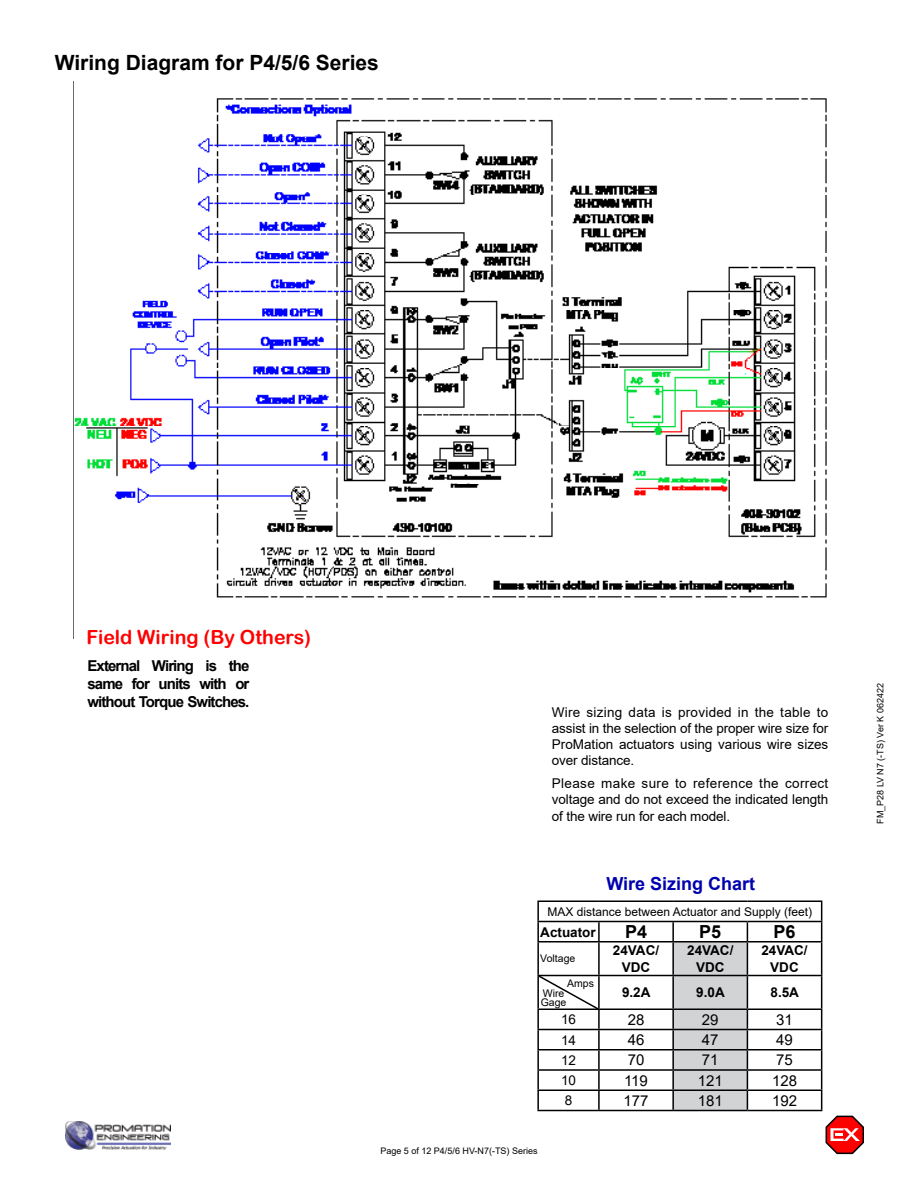
<style>
.page{position:relative;width:918px;height:1188px;background:#fff}
.page>*{position:absolute;margin:0;border:0;box-sizing:border-box;transform-origin:0 0}
.t1{font:700 21px "Arial";color:#000}
.t2{font:19.5px "Arial Rounded MT Bold";color:#f00}
.t3{font:700 18px "Arial";color:#0000af}
.t4{font:700 18px "Arial";color:#000}
.t5{font:700 15px/18px "Arial";letter-spacing:-.06em;color:#000;text-align:justify}
.t6{font:15px "Arial";color:#000}
.t7{font:13.5px/16.2px "Arial";letter-spacing:-.01em;color:#000;text-align:justify}
.t8{font:700 13.5px/16.2px "Arial";color:#000;text-align:center}
.t9{font:12px "Arial";color:#000}
.t10{font:10.5px/9px "Arial";color:#000}
.t11{font:9px "Arial";color:#000}
</style>
<div class="page">
<img style="left:66px;top:1121px;width:104px;height:28px">
<img style="left:73px;top:81px;width:754px;height:557px">
<svg style="left:601px;top:943px;width:220px;height:167px"></svg>
<hr style="left:537px;top:901px;width:62px;height:1px;background:#000">
<hr style="left:599px;top:901px;width:74px;height:1px;background:#000">
<hr style="left:673px;top:901px;width:74px;height:1px;background:#000">
<hr style="left:747px;top:901px;width:75px;height:1px;background:#000">
<hr style="left:537px;top:921px;width:62px;height:1px;background:#000">
<svg style="left:537px;top:902px;width:2px;height:39px"></svg>
<hr style="left:599px;top:921px;width:74px;height:1px;background:#000">
<svg style="left:598px;top:922px;width:2px;height:19px"></svg>
<hr style="left:673px;top:921px;width:74px;height:1px;background:#000">
<hr style="left:747px;top:921px;width:75px;height:1px;background:#000">
<svg style="left:821px;top:902px;width:1px;height:39px"></svg>
<hr style="left:537px;top:941px;width:62px;height:2px;background:#000">
<hr style="left:537px;top:943px;width:2px;height:32px;background:#000">
<hr style="left:599px;top:941px;width:74px;height:2px;background:#000">
<hr style="left:598px;top:943px;width:2px;height:32px;background:#000">
<hr style="left:747px;top:941px;width:75px;height:2px;background:#000">
<hr style="left:821px;top:943px;width:1px;height:32px;background:#000">
<hr style="left:821px;top:976px;width:1px;height:33px;background:#000">
<hr style="left:599px;top:1009px;width:74px;height:1px;background:#000">
<hr style="left:747px;top:1009px;width:75px;height:1px;background:#000">
<hr style="left:599px;top:1029px;width:74px;height:1px;background:#000">
<hr style="left:747px;top:1029px;width:75px;height:1px;background:#000">
<hr style="left:599px;top:1049px;width:74px;height:2px;background:#000">
<hr style="left:747px;top:1049px;width:75px;height:2px;background:#000">
<hr style="left:599px;top:1069px;width:74px;height:2px;background:#000">
<hr style="left:747px;top:1069px;width:75px;height:2px;background:#000">
<hr style="left:599px;top:1090px;width:74px;height:1px;background:#000">
<hr style="left:747px;top:1090px;width:75px;height:1px;background:#000">
<svg style="left:672px;top:922px;width:76px;height:188px;background:#c3c4c5"></svg>
<svg style="left:821px;top:1010px;width:43px;height:145px"></svg>
<hr style="left:537px;top:1110px;width:62px;height:1px;background:#000">
<hr style="left:599px;top:1110px;width:74px;height:1px;background:#000">
<hr style="left:673px;top:1110px;width:74px;height:1px;background:#000">
<hr style="left:747px;top:1110px;width:75px;height:1px;background:#000">
<hr style="left:599px;top:975px;width:74px;height:1px;background:#000">
<hr style="left:673px;top:975px;width:74px;height:1px;background:#000">
<hr style="left:747px;top:975px;width:75px;height:1px;background:#000">
<svg style="left:537px;top:974px;width:64px;height:136px"></svg>
<h1 class="t1" style="left:55px;top:48px;width:326px">Wiring Diagram for P4/5/6 Series</h1>
<h2 class="t2" style="left:87px;top:625px;width:226px">Field Wiring (By Others)</h2>
<p class="t5" style="left:87px;top:657px;width:164px">External Wiring is the same for units with or without Torque Switches.</p>
<p class="t7" style="left:552px;top:704px;width:278px">Wire sizing data is provided in the table to assist in the selection of the proper wire size for ProMation actuators using various wire sizes over distance.</p>
<p class="t7" style="left:552px;top:775px;width:278px">Please make sure to reference the correct voltage and do not exceed the indicated length of the wire run for each model.</p>
<h3 class="t3" style="left:606px;top:871px;width:150px">Wire Sizing Chart</h3>
<p class="t9" style="left:548px;top:903px;width:266px">MAX distance between Actuator and Supply (feet)</p>
<p class="t8" style="left:540px;top:924px;width:57px">Actuator</p>
<h3 class="t4" style="left:625px;top:919px;width:24px">P4</h3>
<h3 class="t4" style="left:699px;top:919px;width:24px">P5</h3>
<h3 class="t4" style="left:774px;top:919px;width:24px">P6</h3>
<p class="t10" style="left:540px;top:954px;width:37px">Voltage</p>
<p class="t8" style="left:613px;top:943px;width:48px">24VAC/<br>VDC</p>
<p class="t8" style="left:687px;top:943px;width:48px">24VAC/<br>VDC</p>
<p class="t8" style="left:761px;top:943px;width:48px">24VAC/<br>VDC</p>
<p class="t8" style="left:622px;top:985px;width:30px">9.2A</p>
<p class="t8" style="left:696px;top:985px;width:30px">9.0A</p>
<p class="t8" style="left:771px;top:985px;width:30px">8.5A</p>
<p class="t7" style="left:561px;top:1011px;width:17px">16</p>
<p class="t6" style="left:628px;top:1009px;width:18px">28</p>
<p class="t6" style="left:702px;top:1009px;width:18px">29</p>
<p class="t6" style="left:776px;top:1009px;width:18px">31</p>
<p class="t7" style="left:561px;top:1032px;width:17px">14</p>
<p class="t6" style="left:628px;top:1029px;width:18px">46</p>
<p class="t6" style="left:702px;top:1029px;width:18px">47</p>
<p class="t6" style="left:776px;top:1029px;width:18px">49</p>
<p class="t7" style="left:561px;top:1052px;width:17px">12</p>
<p class="t6" style="left:628px;top:1050px;width:18px">70</p>
<p class="t6" style="left:702px;top:1050px;width:18px">71</p>
<p class="t6" style="left:776px;top:1050px;width:18px">75</p>
<p class="t7" style="left:561px;top:1072px;width:17px">10</p>
<p class="t6" style="left:624px;top:1070px;width:25px">119</p>
<p class="t6" style="left:698px;top:1070px;width:27px">121</p>
<p class="t6" style="left:772px;top:1070px;width:27px">128</p>
<p class="t7" style="left:565px;top:1092px;width:9px">8</p>
<p class="t6" style="left:624px;top:1090px;width:27px">177</p>
<p class="t6" style="left:698px;top:1090px;width:27px">181</p>
<p class="t6" style="left:772px;top:1090px;width:27px">192</p>
<p class="t10" style="left:567px;top:979px;width:28px">Amps</p>
<p class="t10" style="left:541px;top:989px;width:27px">Wire<br>Gage</p>
<p class="t11" style="left:380px;top:1144px;width:159px">Page 5 of 12 P4/5/6 HV-N7(-TS) Series</p>
<p class="t11" style="left:874px;top:824px;width:142px;rotate:-90deg">FM_P28 LV N7 (-TS) Ver K 062422</p>
</div>
